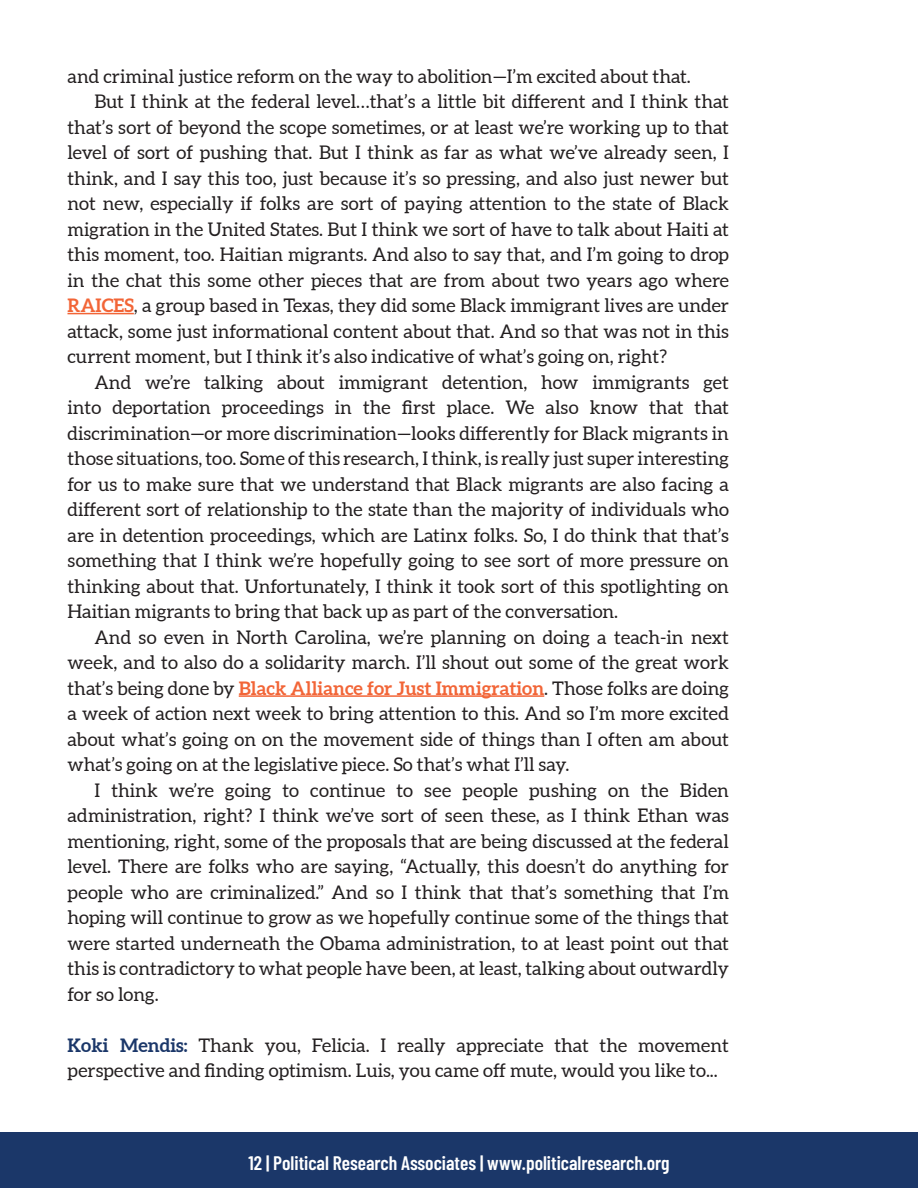
<style>
.page{position:relative;width:918px;height:1188px;background:#fff}
.page>*{position:absolute;margin:0;border:0;box-sizing:border-box;transform-origin:0 0}
.t1{font:600 19.5px "Barlow Condensed";color:#fff}
.Body{font:18.75px/25.5px "Aleo";color:#231f20;text-align:justify}
.FP{font:18.75px/25.5px "Aleo";color:#231f20}
.s1{font-weight:700;color:#f26537}
.s2{font-weight:700;color:#1b3769}
</style>
<div class="page">
<div style="left:0;top:1133px;width:918px;height:55px;background:#1b3769"></div>
<hr style="left:68px;top:313px;width:66px;height:1px;background:#f26537">
<hr style="left:239px;top:695px;width:305px;height:2px;background:#f26537">
<p class="FP" style="left:68px;top:64px;width:625px">and criminal justice reform on the way to abolition—I’m excited about that.</p>
<p class="Body" style="left:68px;top:90px;width:663px;text-indent:27px">But I think at the federal level…that’s a little bit different and I think that that’s sort of beyond the scope sometimes, or at least we’re working up to that level of sort of pushing that. But I think as far as what we’ve already seen, I think, and I say this too, just because it’s so pressing, and also just newer but not new, especially if folks are sort of paying attention to the state of Black migration in the United States. But I think we sort of have to talk about Haiti at this moment, too. Haitian migrants. And also to say that, and I’m going to drop in the chat this some other pieces that are from about two years ago where <span class="s1">RAICES</span>, a group based in Texas, they did some Black immigrant lives are under attack, some just informational content about that. And so that was not in this current moment, but I think it’s also indicative of what’s going on, right?</p>
<p class="Body" style="left:68px;top:370px;width:663px;text-indent:27px">And we’re talking about immigrant detention, how immigrants get into deportation proceedings in the first place. We also know that that discrimination—or more discrimination—looks differently for Black migrants in those situations, too. Some of this research, I think, is really just super interesting for us to make sure that we understand that Black migrants are also facing a different sort of relationship to the state than the majority of individuals who are in detention proceedings, which are Latinx folks. So, I do think that that’s something that I think we’re hopefully going to see sort of more pressure on thinking about that. Unfortunately, I think it took sort of this spotlighting on Haitian migrants to bring that back up as part of the conversation.</p>
<p class="Body" style="left:68px;top:625px;width:663px;text-indent:27px">And so even in North Carolina, we’re planning on doing a teach-in next week, and to also do a solidarity march. I’ll shout out some of the great work that’s being done by <span class="s1">Black Alliance for Just Immigration</span>. Those folks are doing a week of action next week to bring attention to this. And so I’m more excited about what’s going on on the movement side of things than I often am about what’s going on at the legislative piece. So that’s what I’ll say.</p>
<p class="Body" style="left:68px;top:778px;width:663px;text-indent:27px">I think we’re going to continue to see people pushing on the Biden administration, right? I think we’ve sort of seen these, as I think Ethan was mentioning, right, some of the proposals that are being discussed at the federal level. There are folks who are saying, “Actually, this doesn’t do anything for people who are criminalized.” And so I think that that’s something that I’m hoping will continue to grow as we hopefully continue some of the things that were started underneath the Obama administration, to at least point out that this is contradictory to what people have been, at least, talking about outwardly for so long.</p>
<p class="FP" style="left:68px;top:1033px;width:663px"><span class="s2">Koki Mendis:</span> Thank you, Felicia. I really appreciate that the movement perspective and finding optimism. Luis, you came off mute, would you like to...</p>
<p class="t1" style="left:248px;top:1149px;width:423px">12 | Political Research Associates | www.politicalresearch.org</p>
</div>
